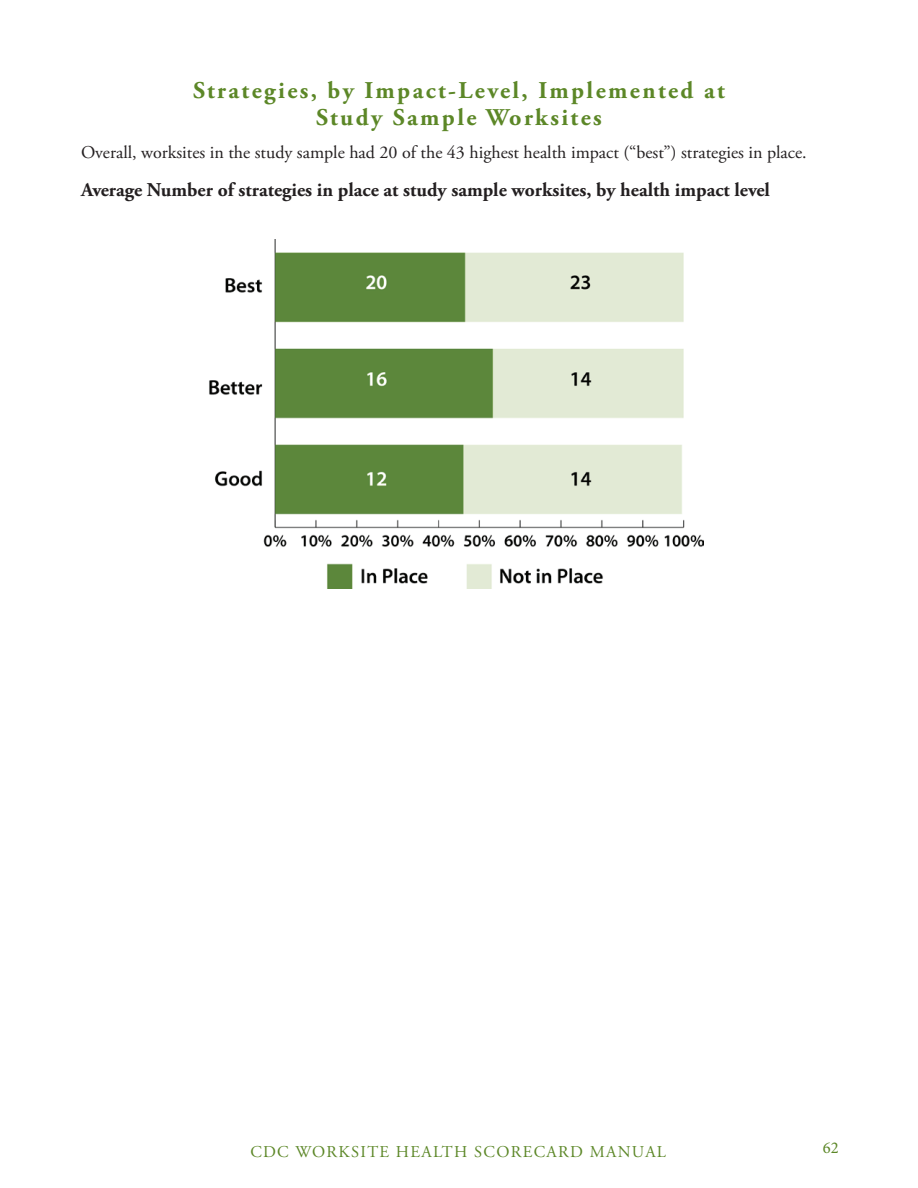
<style>
.page{position:relative;width:918px;height:1188px;background:#fff}
.page>*{position:absolute;margin:0;border:0;box-sizing:border-box;transform-origin:0 0}
.t1{font:700 24px/27px "Adobe Garamond Pro";letter-spacing:.1em;color:#5c8727;text-align:center}
.t2{font:700 19.5px "Adobe Garamond Pro";color:#231f20}
.t3{font:18px "Adobe Garamond Pro";color:#231f20}
.t4{font:16.5px "Adobe Garamond Pro";letter-spacing:.08em;color:#5c8727}
.t5{font:16.5px "Minion Pro";color:#5c8727}
</style>
<div class="page">
<img style="left:209px;top:240px;width:495px;height:348px">
<h2 class="t1" style="left:193px;top:78px;width:533px">S trategies, b y I mpact-Lev el, I mplemented at<br>S tudy S ample Wor ksites</h2>
<p class="t3" style="left:81px;top:142px;width:727px">Overall, worksites in the study sample had 20 of the 43 highest health impact (“best”) strategies in place.</p>
<p class="t2" style="left:81px;top:178px;width:691px">Average Number of strategies in place at study sample worksites, by health impact level</p>
<p class="t4" style="left:250px;top:1141px;width:417px">CDC WORKSITE HEALTH SCORECARD MANUAL</p>
<p class="t5" style="left:823px;top:1137px;width:17px">62</p>
</div>
